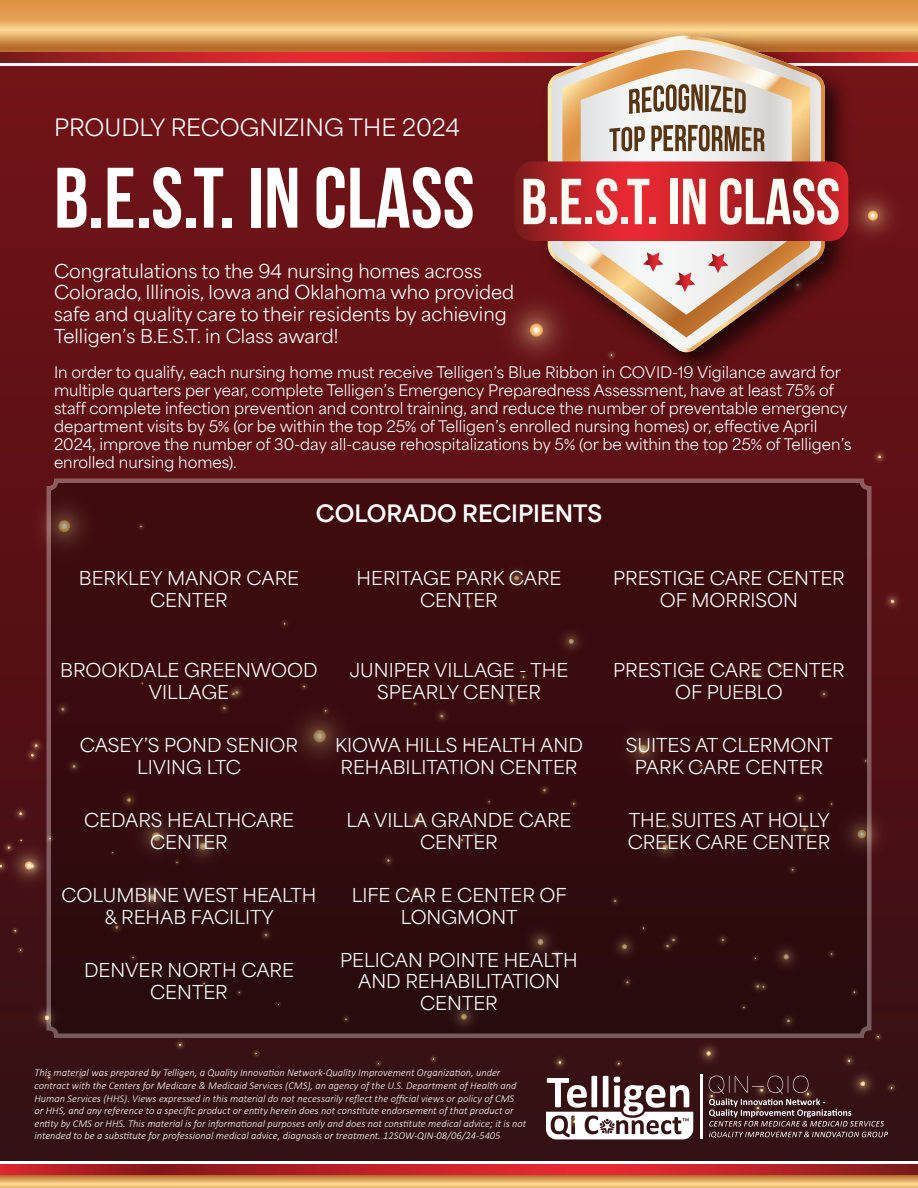
<style>
.page{position:relative;width:918px;height:1188px;background:#fff}
.page>*{position:absolute;margin:0;border:0;box-sizing:border-box;transform-origin:0 0}
.t1{font:700 85.5px "Bebas Neue";color:#fff}
.t2{font:700 64.8px "Bebas Neue";color:#fffdf3}
.t3{font:22.5px "Area Normal";color:#fff}
.t4{font:700 22.5px "Area Normal";color:#fff}
.t5{font:18px/21.6px "Area Normal";color:#fff;text-align:center}
.t6{font:15px/18px "Area Normal";color:#fff}
.Poster_Body_Text{font:italic 300 10.5px/12.6px "Calibri";color:#fff}
</style>
<div class="page">
<div style="left:0;top:0;width:918px;height:1188px;background:linear-gradient(to bottom,#791317,#330f14)"></div>
<svg style="left:0;top:0;width:918px;height:52px;background:#de9d54"></svg>
<svg style="left:9px;top:925px;width:11px;height:11px"></svg>
<svg style="left:880px;top:588px;width:24px;height:25px"></svg>
<svg style="left:10px;top:803px;width:21px;height:21px"></svg>
<svg style="left:869px;top:446px;width:20px;height:21px"></svg>
<div style="left:21px;top:483px;width:25px;height:85px;background:#5c1016"></div>
<svg style="left:0;top:947px;width:4px;height:54px"></svg>
<svg style="left:76px;top:1072px;width:9px;height:9px"></svg>
<svg style="left:250px;top:1047px;width:12px;height:12px"></svg>
<svg style="left:373px;top:1058px;width:10px;height:10px"></svg>
<svg style="left:14px;top:944px;width:12px;height:12px"></svg>
<svg style="left:22px;top:735px;width:24px;height:30px"></svg>
<svg style="left:426px;top:1052px;width:13px;height:13px"></svg>
<svg style="left:872px;top:798px;width:21px;height:67px"></svg>
<svg style="left:0;top:831px;width:46px;height:63px;background:#541f1f"></svg>
<svg style="left:42px;top:1071px;width:13px;height:12px"></svg>
<svg style="left:172px;top:1038px;width:16px;height:14px"></svg>
<svg style="left:30px;top:1000px;width:17px;height:34px"></svg>
<svg style="left:0;top:52px;width:918px;height:11px;background:#c5242a"></svg>
<hr style="left:0;top:63px;width:918px;height:2px;background:#fff">
<img style="left:536px;top:23px;width:322px;height:362px">
<svg style="left:548px;top:35px;width:277px;height:126px;background:#d9a064"></svg>
<svg style="left:551px;top:39px;width:270px;height:122px;background:#d3ad90"></svg>
<svg style="left:562px;top:50px;width:248px;height:111px;background:#dca77b"></svg>
<svg style="left:581px;top:68px;width:211px;height:93px"></svg>
<svg style="left:488px;top:161px;width:421px;height:216px;background:#953b39"></svg>
<svg style="left:629px;top:84px;width:74px;height:30px"></svg>
<svg style="left:705px;top:85px;width:4px;height:26px"></svg>
<svg style="left:711px;top:85px;width:35px;height:29px"></svg>
<svg style="left:609px;top:126px;width:36px;height:25px"></svg>
<svg style="left:651px;top:125px;width:114px;height:26px"></svg>
<svg style="left:0;top:1174px;width:918px;height:14px;background:#dea161"></svg>
<svg style="left:0;top:1164px;width:918px;height:10px;background:#b92126"></svg>
<hr style="left:0;top:1161px;width:918px;height:3px;background:#fff">
<div style="left:49px;top:481px;width:820px;height:555px;background:linear-gradient(to bottom,#420b0f,#290c0e);border-radius:8px"></div>
<div style="left:46px;top:478px;width:826px;height:560px;border:4px solid #fff;border-radius:8px"></div>
<svg style="left:518px;top:919px;width:380px;height:220px;background:#422324"></svg>
<p class="t3" style="left:54px;top:107px;width:407px">PROUDLY RECOGNIZING THE 2024</p>
<p class="t1" style="left:54px;top:151px;width:422px">B.E.S.T. IN CLASS</p>
<p class="t2" style="left:521px;top:166px;width:321px">B.E.S.T. IN CLASS</p>
<p class="t5" style="left:54px;top:258px;width:462px;text-align:left">Congratulations to the 94 nursing homes across Colorado, Illinois, Iowa and Oklahoma who provided safe and quality care to their residents by achieving Telligen’s B.E.S.T. in Class award!</p>
<p class="t6" style="left:54px;top:361px;width:799px">In order to qualify, each nursing home must receive Telligen’s Blue Ribbon in COVID-19 Vigilance award for multiple quarters per year, complete Telligen’s Emergency Preparedness Assessment, have at least 75% of staff complete infection prevention and control training, and reduce the number of preventable emergency department visits by 5% (or be within the top 25% of Telligen’s enrolled nursing homes) or, effective April 2024, improve the number of 30-day all-cause rehospitalizations by 5% (or be within the top 25% of Telligen’s enrolled nursing homes).</p>
<p class="t4" style="left:316px;top:494px;width:288px">COLORADO RECIPIENTS</p>
<p class="t5" style="left:79px;top:565px;width:222px">BERKLEY MANOR CARE<br>CENTER</p>
<p class="t5" style="left:357px;top:565px;width:206px">HERITAGE PARK CARE<br>CENTER</p>
<p class="t5" style="left:613px;top:565px;width:233px">PRESTIGE CARE CENTER<br>OF MORRISON</p>
<p class="t5" style="left:60px;top:658px;width:259px">BROOKDALE GREENWOOD<br>VILLAGE</p>
<p class="t5" style="left:350px;top:658px;width:220px">JUNIPER VILLAGE - THE<br>SPEARLY CENTER</p>
<p class="t5" style="left:613px;top:658px;width:233px">PRESTIGE CARE CENTER<br>OF PUEBLO</p>
<p class="t5" style="left:80px;top:733px;width:220px">CASEY’S POND SENIOR<br>LIVING LTC</p>
<p class="t5" style="left:335px;top:733px;width:249px">KIOWA HILLS HEALTH AND<br>REHABILITATION CENTER</p>
<p class="t5" style="left:626px;top:733px;width:208px">SUITES AT CLERMONT<br>PARK CARE CENTER</p>
<p class="t5" style="left:84px;top:808px;width:211px">CEDARS HEALTHCARE<br>CENTER</p>
<p class="t5" style="left:347px;top:808px;width:226px">LA VILLA GRANDE CARE<br>CENTER</p>
<p class="t5" style="left:628px;top:808px;width:204px;text-align:left">THE SUITES AT HOLLY<br>CREEK CARE CENTER</p>
<p class="t5" style="left:61px;top:883px;width:257px">COLUMBINE WEST HEALTH &amp; REHAB FACILITY</p>
<p class="t5" style="left:352px;top:883px;width:217px">LIFE CAR E CENTER OF<br>LONGMONT</p>
<p class="t5" style="left:84px;top:958px;width:211px">DENVER NORTH CARE<br>CENTER</p>
<p class="t5" style="left:340px;top:947px;width:239px">PELICAN POINTE HEALTH<br>AND REHABILITATION<br>CENTER</p>
<p class="Poster_Body_Text" style="left:34px;top:1067px;width:493px">This material was prepared by Telligen, a Quality Innovation Network-Quality Improvement Organization, under contract with the Centers for Medicare &amp; Medicaid Services (CMS), an agency of the U.S. Department of Health and Human Services (HHS). Views expressed in this material do not necessarily reflect the official views or policy of CMS<br>or HHS, and any reference to a specific product or entity herein does not constitute endorsement of that product or entity by CMS or HHS. This material is for informational purposes only and does not constitute medical advice; it is not intended to be a substitute for professional medical advice, diagnosis or treatment. 12SOW-QIN-08/06/24-5405</p>
</div>
